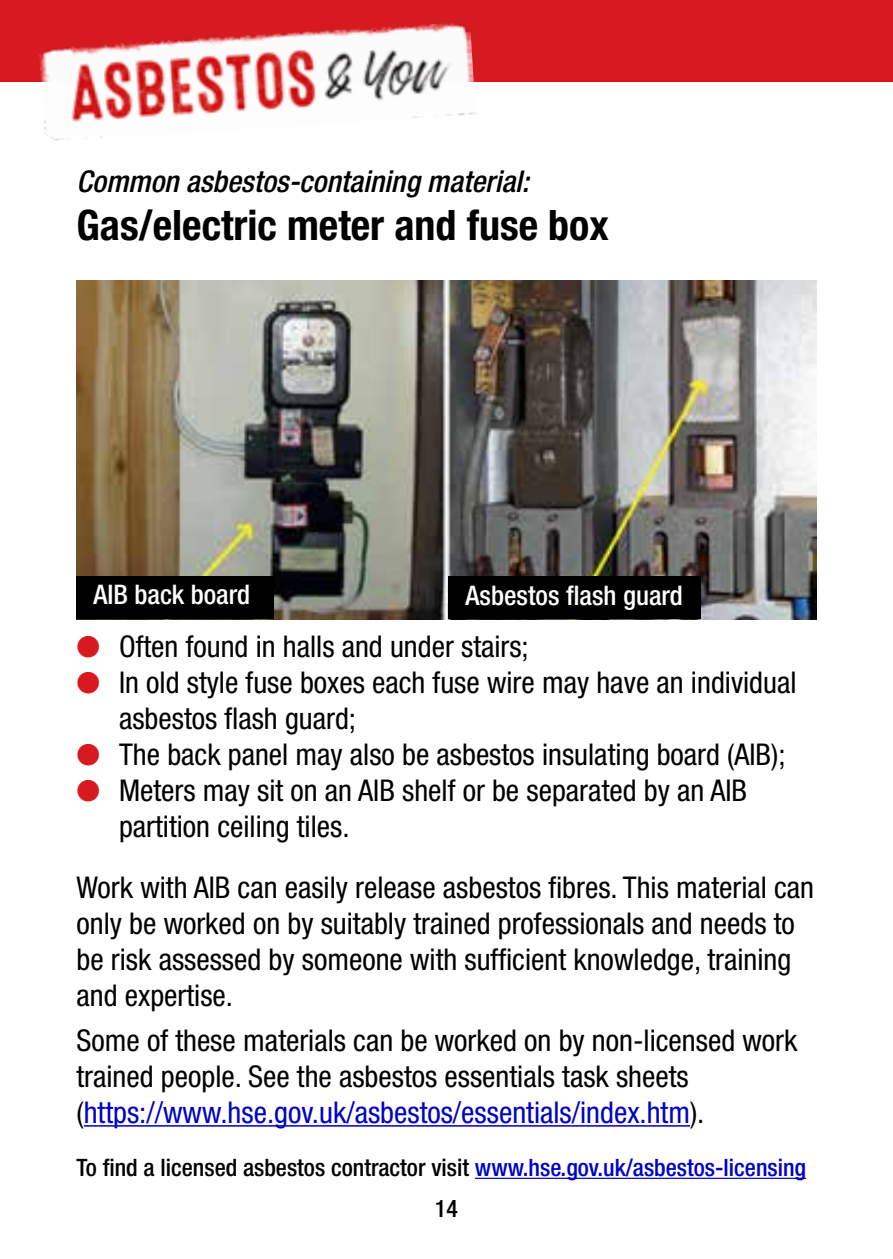
<style>
.page{position:relative;width:893px;height:1259px;background:#fff}
.page>*{position:absolute;margin:0;border:0;box-sizing:border-box;transform-origin:0 0}
.head-1{font:700 condensed 42px "Helvetica Neue LT Std";color:#000}
.bodytext{font:condensed 30px/36px "Helvetica Neue LT Std";color:#000}
.head-3{font:italic 500 condensed 30px "Helvetica Neue LT Std";color:#000}
.t1{font:500 condensed 27px "Helvetica Neue LT Std";color:#fff}
.call_to_action{font:500 condensed 24px "Helvetica Neue LT Std";color:#000}
.s1{color:#d71920}
.s2{color:#0000c8}
</style>
<div class="page">
<div style="left:0;top:0;width:893px;height:82px;background:#d71920"></div>
<img style="left:39px;top:23px;width:437px;height:118px">
<hr style="left:84px;top:1125px;width:606px;height:1px;background:#0000c8">
<hr style="left:475px;top:1177px;width:331px;height:2px;background:#0000c8">
<img style="left:77px;top:281px;width:739px;height:338px">
<div style="left:77px;top:576px;width:197px;height:43px;background:#000"></div>
<div style="left:449px;top:576px;width:252px;height:43px;background:#000"></div>
<p class="head-3" style="left:77px;top:163px;width:454px">Common asbestos-containing material:</p>
<p class="head-1" style="left:77px;top:199px;width:534px">Gas/electric meter and fuse box</p>
<p class="t1" style="left:94px;top:578px;width:158px">AIB back board</p>
<p class="t1" style="left:466px;top:579px;width:219px">Asbestos flash guard</p>
<p class="bodytext" style="left:77px;top:628px;width:454px"><span class="s1">●</span> Often found in halls and under stairs;</p>
<p class="bodytext" style="left:119px;top:664px;width:679px;text-indent:-43px"><span class="s1">●</span> In old style fuse boxes each fuse wire may have an individual asbestos flash guard;</p>
<p class="bodytext" style="left:77px;top:736px;width:711px"><span class="s1">●</span> The back panel may also be asbestos insulating board (AIB);</p>
<p class="bodytext" style="left:119px;top:772px;width:630px;text-indent:-43px"><span class="s1">●</span> Meters may sit on an AIB shelf or be separated by an AIB partition ceiling tiles.</p>
<p class="bodytext" style="left:77px;top:869px;width:739px">Work with AIB can easily release asbestos fibres. This material can only be worked on by suitably trained professionals and needs to be risk assessed by someone with sufficient knowledge, training and expertise.</p>
<p class="bodytext" style="left:77px;top:1022px;width:722px">Some of these materials can be worked on by non-licensed work trained people. See the asbestos essentials task sheets (<span class="s2">https://www.hse.gov.uk/asbestos/essentials/index.htm</span>).</p>
<p class="call_to_action" style="left:77px;top:1153px;width:731px">To find a licensed asbestos contractor visit <span class="s2">www.hse.gov.uk/asbestos-licensing</span></p>
<p class="call_to_action" style="left:435px;top:1193px;width:25px">14</p>
</div>
